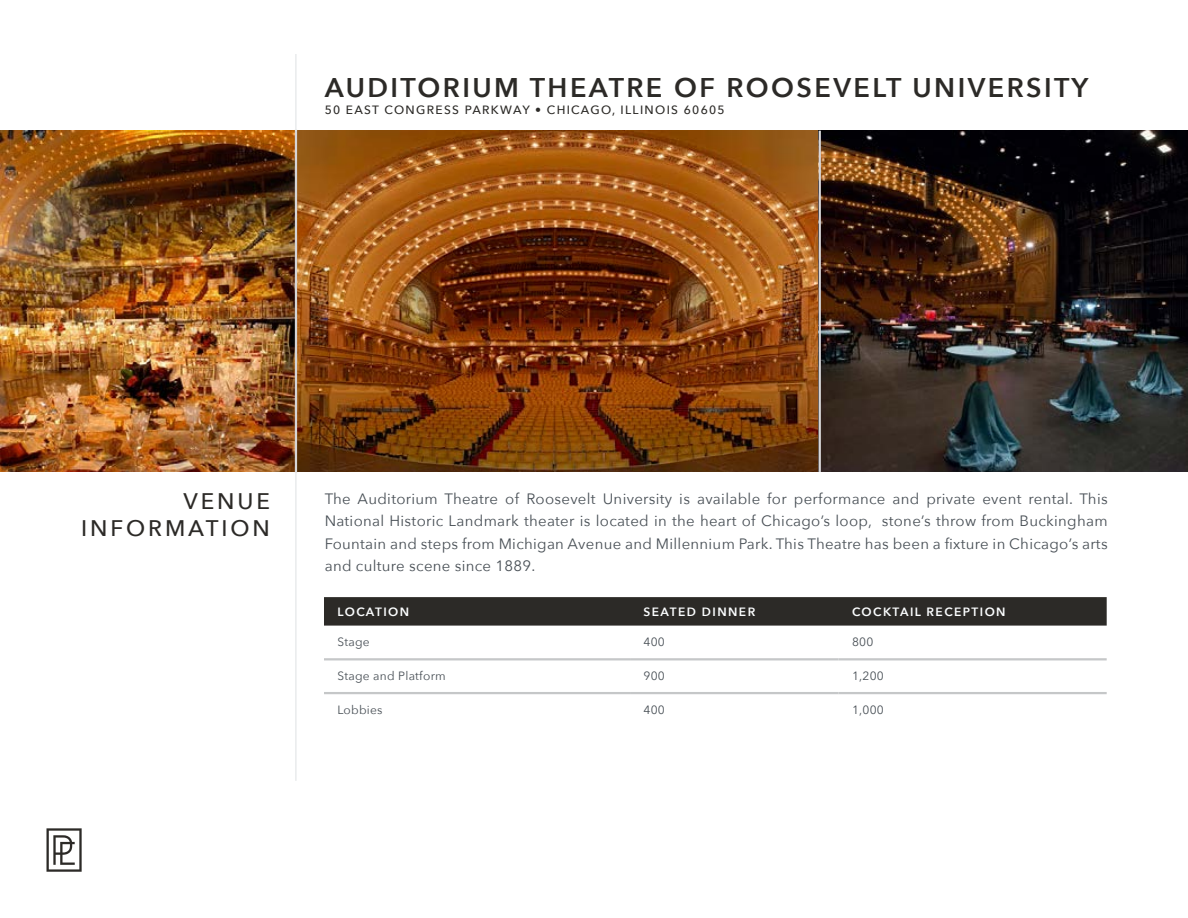
<style>
.page{position:relative;width:1188px;height:918px;background:#fff}
.page>*{position:absolute;margin:0;border:0;box-sizing:border-box;transform-origin:0 0}
.t1{font:600 27px "Avenir Next";letter-spacing:.09em;color:#2c2a27}
.t2{font:500 22.5px/27px "Avenir Next";letter-spacing:.13em;color:#2c2a27;text-align:right}
.t3{font:15px/22.5px "Avenir Next";letter-spacing:.02em;color:#484f55;text-align:justify}
.t4{font:12px "Avenir Next";letter-spacing:.02em;color:#484f55}
.t5{font:500 12px "Avenir Next";letter-spacing:.11em;color:#2c2a27}
.t6{font:600 12px "Avenir Next";letter-spacing:.12em;color:#fcfeff}
</style>
<div class="page">
<img style="left:0;top:131px;width:295px;height:341px">
<img style="left:297px;top:131px;width:522px;height:341px">
<img style="left:821px;top:131px;width:367px;height:341px">
<hr style="left:295px;top:130px;width:2px;height:343px;background:#d7d5d6">
<hr style="left:819px;top:131px;width:2px;height:341px;background:#d7d5d6">
<svg style="left:324px;top:597px;width:783px;height:29px;background:#2f2d2a"></svg>
<hr style="left:324px;top:658px;width:306px;height:2px;background:#c5c7c8">
<hr style="left:630px;top:658px;width:209px;height:2px;background:#c5c7c8">
<hr style="left:838px;top:658px;width:269px;height:2px;background:#c5c7c8">
<hr style="left:324px;top:692px;width:306px;height:2px;background:#c5c7c8">
<hr style="left:630px;top:692px;width:209px;height:2px;background:#c5c7c8">
<hr style="left:838px;top:692px;width:269px;height:2px;background:#c5c7c8">
<svg style="left:46px;top:828px;width:36px;height:44px"></svg>
<hr style="left:295px;top:54px;width:2px;height:77px;background:#e9ebec">
<hr style="left:295px;top:472px;width:2px;height:309px;background:#e9ebec">
<h1 class="t1" style="left:325px;top:65px;width:765px">AUDITORIUM THEATRE OF ROOSEVELT UNIVERSITY</h1>
<p class="t5" style="left:325px;top:99px;width:402px">50 EAST CONGRESS PARKWAY • CHICAGO, ILLINOIS 60605</p>
<h2 class="t2" style="left:81px;top:486px;width:190px">VENUE<br>INFORMATION</h2>
<p class="t3" style="left:325px;top:487px;width:785px">The Auditorium Theatre of Roosevelt University is available for performance and private event rental. This National Historic Landmark theater is located in the heart of Chicago’s loop, stone’s throw from Buckingham Fountain and steps from Michigan Avenue and Millennium Park. This Theatre has been a fixture in Chicago’s arts and culture scene since 1889.</p>
<p class="t6" style="left:338px;top:601px;width:73px">LOCATION</p>
<p class="t6" style="left:644px;top:601px;width:113px">SEATED DINNER</p>
<p class="t6" style="left:852px;top:601px;width:155px">COCKTAIL RECEPTION</p>
<p class="t4" style="left:338px;top:632px;width:34px">Stage</p>
<p class="t4" style="left:644px;top:632px;width:23px">400</p>
<p class="t4" style="left:852px;top:632px;width:23px">800</p>
<p class="t4" style="left:338px;top:666px;width:110px">Stage and Platform</p>
<p class="t4" style="left:644px;top:666px;width:23px">900</p>
<p class="t4" style="left:852px;top:666px;width:33px">1,200</p>
<p class="t4" style="left:338px;top:699px;width:47px">Lobbies</p>
<p class="t4" style="left:644px;top:699px;width:23px">400</p>
<p class="t4" style="left:852px;top:699px;width:33px">1,000</p>
</div>
